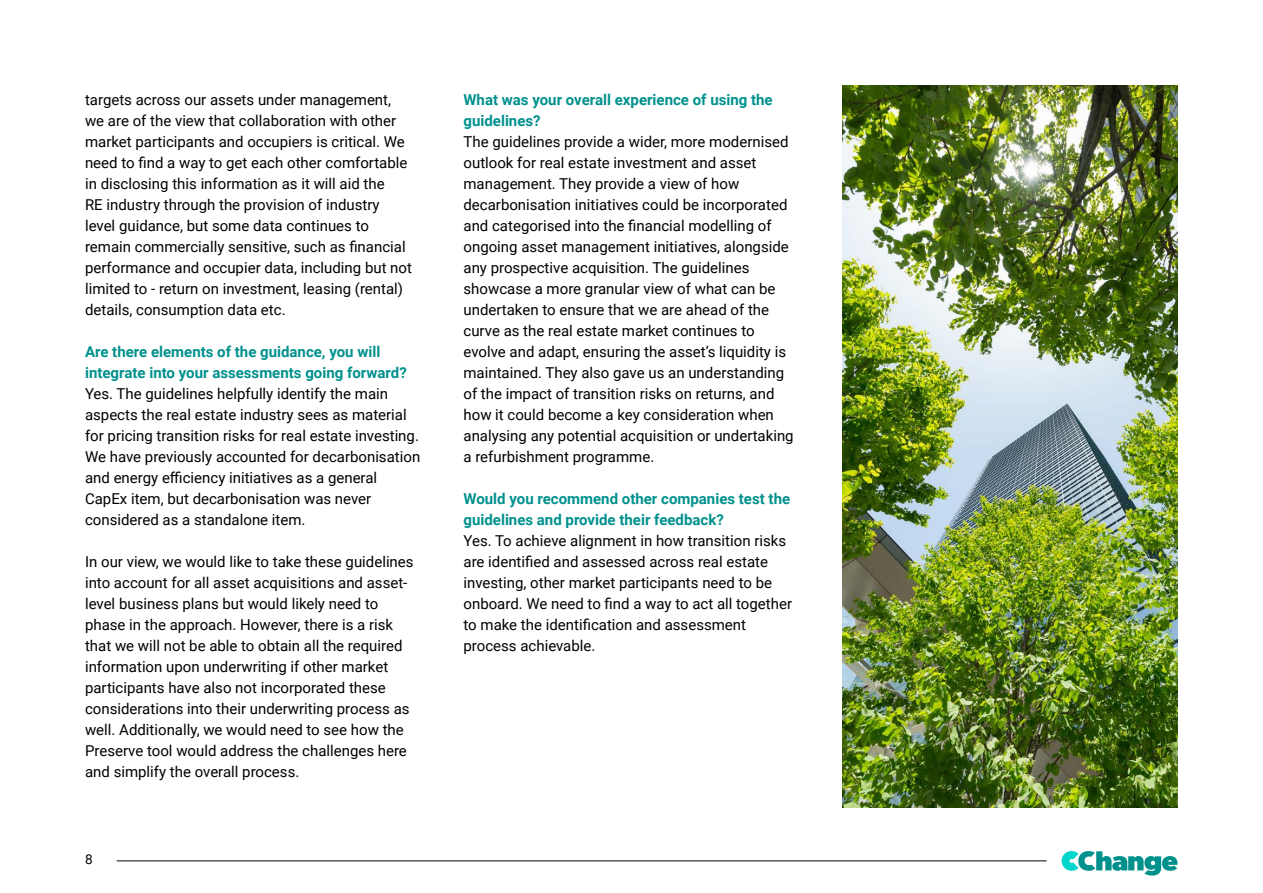
<style>
.page{position:relative;width:1263px;height:893px;background:#fff}
.page>*{position:absolute;margin:0;border:0;box-sizing:border-box;transform-origin:0 0}
.t1{font:15px/21px "Roboto";color:#000}
.t2{font:700 15px/21px "Roboto";color:#00918d}
.t3{font:13.5px "Roboto";color:#000}
</style>
<div class="page">
<svg style="left:1061px;top:851px;width:116px;height:25px"></svg>
<hr style="left:117px;top:860px;width:929px;height:1px;background:#000">
<img style="left:842px;top:85px;width:336px;height:723px">
<p class="t1" style="left:85px;top:89px;width:328px">targets across our assets under management, we are of the view that collaboration with other market participants and occupiers is critical. We need to find a way to get each other comfortable in disclosing this information as it will aid the<br>RE industry through the provision of industry level guidance, but some data continues to remain commercially sensitive, such as financial performance and occupier data, including but not limited to - return on investment, leasing (rental) details, consumption data etc.</p>
<p class="t2" style="left:85px;top:341px;width:323px">Are there elements of the guidance, you will integrate into your assessments going forward?</p>
<p class="t1" style="left:85px;top:383px;width:337px">Yes. The guidelines helpfully identify the main aspects the real estate industry sees as material for pricing transition risks for real estate investing.<br>We have previously accounted for decarbonisation and energy efficiency initiatives as a general CapEx item, but decarbonisation was never considered as a standalone item.</p>
<p class="t1" style="left:85px;top:551px;width:330px">In our view, we would like to take these guidelines into account for all asset acquisitions and asset&shy;level business plans but would likely need to phase in the approach. However, there is a risk that we will not be able to obtain all the required information upon underwriting if other market participants have also not incorporated these considerations into their underwriting process as well. Additionally, we would need to see how the Preserve tool would address the challenges here and simplify the overall process.</p>
<p class="t3" style="left:85px;top:849px;width:9px">8</p>
<p class="t2" style="left:463px;top:89px;width:311px">What was your overall experience of using the guidelines?</p>
<p class="t1" style="left:463px;top:131px;width:332px">The guidelines provide a wider, more modernised outlook for real estate investment and asset management. They provide a view of how decarbonisation initiatives could be incorporated and categorised into the financial modelling of ongoing asset management initiatives, alongside any prospective acquisition. The guidelines showcase a more granular view of what can be undertaken to ensure that we are ahead of the curve as the real estate market continues to evolve and adapt, ensuring the asset’s liquidity is maintained. They also gave us an understanding of the impact of transition risks on returns, and how it could become a key consideration when analysing any potential acquisition or undertaking a refurbishment programme.</p>
<p class="t2" style="left:463px;top:488px;width:328px">Would you recommend other companies test the guidelines and provide their feedback?</p>
<p class="t1" style="left:463px;top:530px;width:330px">Yes. To achieve alignment in how transition risks are identified and assessed across real estate investing, other market participants need to be onboard. We need to find a way to act all together to make the identification and assessment process achievable.</p>
</div>
